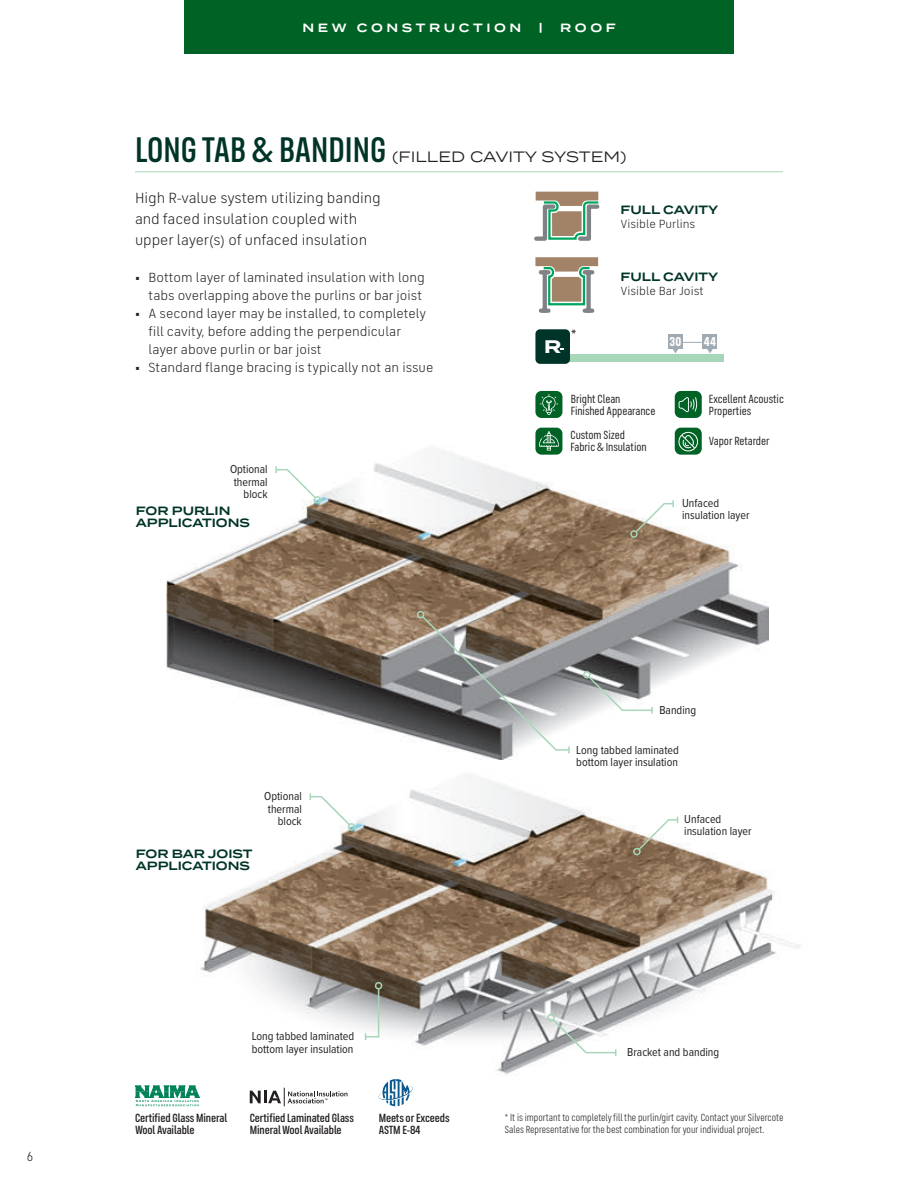
<style>
.page{position:relative;width:918px;height:1188px;background:#fff}
.page>*{position:absolute;margin:0;border:0;box-sizing:border-box;transform-origin:0 0}
.t1{font:500 36px "FS Industrie Cd";color:#003428}
.t2{font:700 18.15px "Termina";color:#fff}
.t3{font:15px/21px "FS Industrie";letter-spacing:-.005em;color:#231f20}
.t4{font:15px "Termina";color:#231f20}
.t5{font:13.5px/18px "FS Industrie";color:#231f20;text-align:right}
.t6{font:13.5px "FS Industrie Cd";color:#231f20}
.t7{font:700 13.05px "FS Industrie Cd";color:#fff}
.t8{font:12px/12.1px "Proxima Nova Cond";color:#231f20}
.t9{font:500 12px/12px "FS Industrie Cd";letter-spacing:-.01em;color:#231f20}
.t10{font:12px/12px "FS Industrie Cd";letter-spacing:-.005em;color:#231f20}
.t11{font:600 12px/12px "Termina";color:#003428}
.t12{font:12px "FS Industrie";color:#231f20}
.t13{font:600 12px "Termina";letter-spacing:.3em;color:#fff}
.t14{font:10.5px/12.6px "FS Industrie Cd";color:#231f20}
.t15{font:500 9px "Termina";color:#231f20}
</style>
<div class="page">
<img style="left:200px;top:775px;width:601px;height:300px">
<hr style="left:135px;top:171px;width:648px;height:1px;background:#a7d7b8">
<div style="left:566px;top:354px;width:158px;height:8px;background:#a7d7b8"></div>
<div style="left:535px;top:329px;width:35px;height:35px;background:#003428;border-radius:5px"></div>
<svg style="left:683px;top:342px;width:20px;height:1px"></svg>
<svg style="left:707px;top:349px;width:6px;height:4px"></svg>
<div style="left:703px;top:335px;width:14px;height:14px;background:#9faab2"></div>
<svg style="left:673px;top:349px;width:5px;height:4px"></svg>
<div style="left:668px;top:335px;width:15px;height:14px;background:#9faab2"></div>
<svg style="left:250px;top:1088px;width:98px;height:18px"></svg>
<svg style="left:379px;top:1079px;width:34px;height:27px"></svg>
<svg style="left:364px;top:987px;width:16px;height:53px"></svg>
<div style="left:375px;top:982px;width:7px;height:8px;border:2px solid #a7d7b8;border-radius:50%"></div>
<svg style="left:551px;top:1018px;width:66px;height:38px"></svg>
<div style="left:547px;top:1014px;width:8px;height:7px;border:2px solid #a7d7b8;border-radius:50%"></div>
<svg style="left:309px;top:793px;width:43px;height:34px"></svg>
<div style="left:348px;top:823px;width:7px;height:8px;border:2px solid #a7d7b8;border-radius:50%"></div>
<svg style="left:637px;top:816px;width:42px;height:36px"></svg>
<div style="left:633px;top:848px;width:8px;height:7px;border:2px solid #a7d7b8;border-radius:50%"></div>
<svg style="left:534px;top:192px;width:66px;height:49px"></svg>
<svg style="left:535px;top:257px;width:63px;height:56px"></svg>
<div style="left:184px;top:0;width:550px;height:54px;background:#006224"></div>
<svg style="left:135px;top:1086px;width:65px;height:21px"></svg>
<img style="left:166px;top:446px;width:602px;height:313px">
<svg style="left:275px;top:466px;width:42px;height:34px"></svg>
<div style="left:314px;top:496px;width:7px;height:8px;border:2px solid #a7d7b8;border-radius:50%"></div>
<svg style="left:634px;top:500px;width:41px;height:34px"></svg>
<div style="left:630px;top:530px;width:8px;height:8px;border:2px solid #a7d7b8;border-radius:50%"></div>
<svg style="left:421px;top:615px;width:149px;height:138px"></svg>
<div style="left:417px;top:611px;width:7px;height:7px;border:2px solid #a7d7b8;border-radius:50%"></div>
<svg style="left:587px;top:675px;width:67px;height:39px"></svg>
<div style="left:583px;top:671px;width:8px;height:8px;border:2px solid #a7d7b8;border-radius:50%"></div>
<div style="left:535px;top:391px;width:27px;height:27px;background:#006224;border-radius:6px"></div>
<svg style="left:540px;top:394px;width:18px;height:21px"></svg>
<div style="left:675px;top:428px;width:27px;height:27px;background:#006224;border-radius:6px"></div>
<svg style="left:678px;top:432px;width:20px;height:19px"></svg>
<div style="left:535px;top:428px;width:27px;height:27px;background:#006224;border-radius:6px"></div>
<svg style="left:539px;top:431px;width:20px;height:20px"></svg>
<div style="left:675px;top:391px;width:27px;height:27px;background:#006224;border-radius:6px"></div>
<svg style="left:679px;top:397px;width:19px;height:15px"></svg>
<p class="t6" style="left:27px;top:1149px;width:7px">6</p>
<p class="t13" style="left:303px;top:19px;width:220px">NEW CONSTRUCTION</p>
<p class="t13" style="left:539px;top:19px;width:5px">|</p>
<p class="t13" style="left:560px;top:19px;width:57px">ROOF</p>
<h1 class="t1" style="left:135px;top:128px;width:253px">LONG TAB &amp; BANDING</h1>
<p class="t4" style="left:392px;top:146px;width:236px">(FILLED CAVITY SYSTEM)</p>
<p class="t3" style="left:135px;top:188px;width:247px">High R-value system utilizing banding and faced insulation coupled with upper layer(s) of unfaced insulation</p>
<p class="t5" style="left:135px;top:269px;width:291px">• Bottom layer of laminated insulation with long tabs overlapping above the purlins or bar joist</p>
<p class="t5" style="left:148px;top:305px;width:279px;text-align:left;text-indent:-14px">• A second layer may be installed, to completely fill cavity, before adding the perpendicular layer above purlin or bar joist</p>
<p class="t5" style="left:135px;top:359px;width:300px">• Standard flange bracing is typically not an issue</p>
<p class="t8" style="left:230px;top:463px;width:39px;text-align:right">Optional thermal block</p>
<p class="t11" style="left:136px;top:505px;width:116px">FOR PURLIN<br>APPLICATIONS</p>
<p class="t11" style="left:621px;top:203px;width:99px">FULL CAVITY</p>
<p class="t12" style="left:621px;top:217px;width:76px">Visible Purlins</p>
<h2 class="t2" style="left:544px;top:333px;width:19px">R</h2>
<p class="t15" style="left:571px;top:326px;width:7px">*</p>
<p class="t11" style="left:621px;top:270px;width:99px">FULL CAVITY</p>
<p class="t12" style="left:621px;top:284px;width:85px">Visible Bar Joist</p>
<p class="t7" style="left:670px;top:334px;width:13px">30</p>
<p class="t7" style="left:704px;top:334px;width:14px">44</p>
<p class="t10" style="left:571px;top:393px;width:86px">Bright Clean<br>Finished Appearance</p>
<p class="t10" style="left:571px;top:429px;width:78px">Custom Sized<br>Fabric &amp; Insulation</p>
<p class="t10" style="left:709px;top:393px;width:76px">Excellent Acoustic<br>Properties</p>
<p class="t10" style="left:709px;top:435px;width:62px">Vapor Retarder</p>
<p class="t8" style="left:682px;top:497px;width:69px">Unfaced insulation layer</p>
<p class="t11" style="left:136px;top:848px;width:118px">FOR BAR JOIST<br>APPLICATIONS</p>
<p class="t8" style="left:264px;top:790px;width:39px;text-align:right">Optional thermal block</p>
<p class="t8" style="left:659px;top:704px;width:38px">Banding</p>
<p class="t8" style="left:576px;top:744px;width:104px">Long tabbed laminated bottom layer insulation</p>
<p class="t8" style="left:684px;top:812px;width:69px">Unfaced insulation layer</p>
<p class="t8" style="left:252px;top:1030px;width:104px">Long tabbed laminated bottom layer insulation</p>
<p class="t9" style="left:135px;top:1112px;width:94px">Certified Glass Mineral<br>Wool Available</p>
<p class="t9" style="left:250px;top:1112px;width:106px">Certified Laminated Glass<br>Mineral Wool Available</p>
<p class="t9" style="left:379px;top:1112px;width:72px">Meets or Exceeds<br>ASTM E-84</p>
<p class="t8" style="left:627px;top:1046px;width:93px">Bracket and banding</p>
<p class="t14" style="left:505px;top:1111px;width:280px">* It is important to completely fill the purlin/girt cavity. Contact your Silvercote<br>Sales Representative for the best combination for your individual project.</p>
</div>
